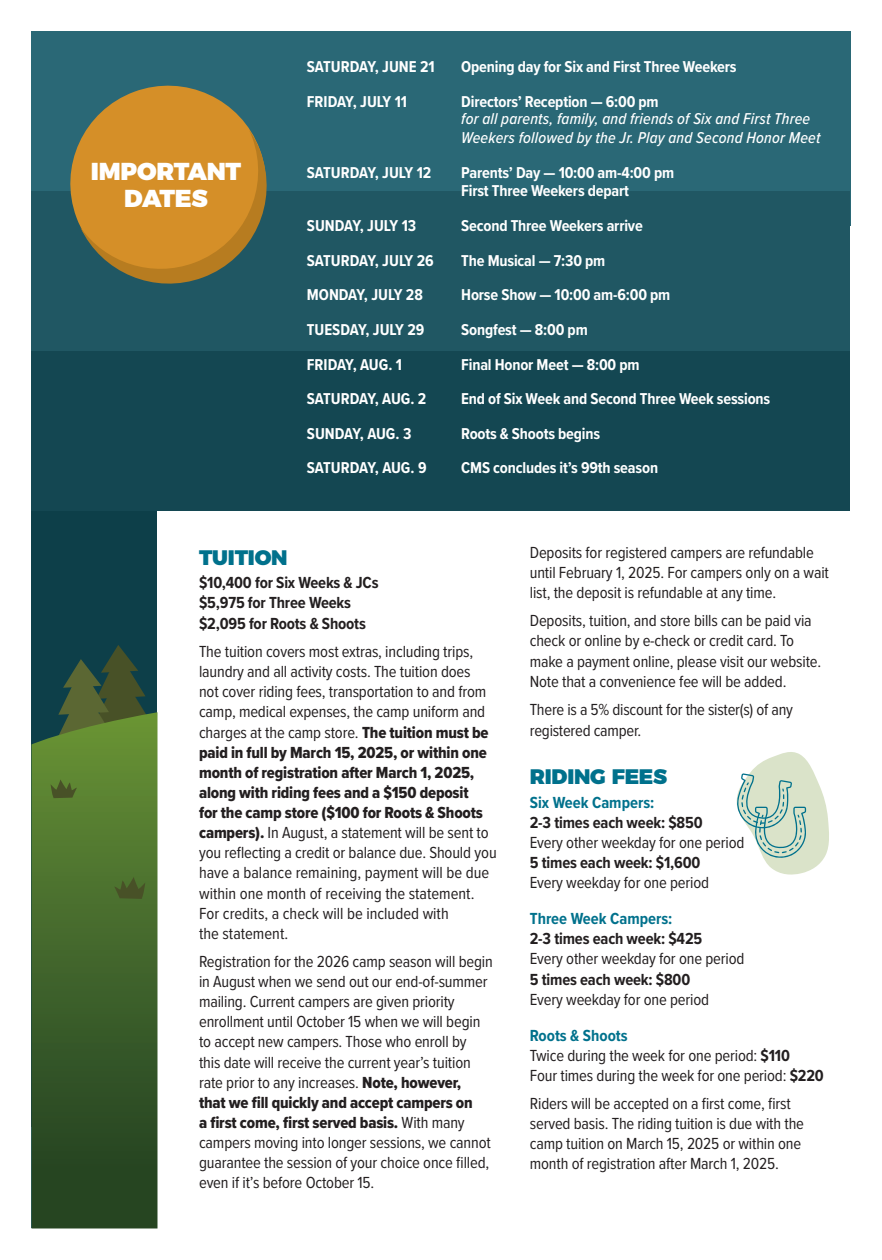
<style>
.page{position:relative;width:882px;height:1260px;background:#fff}
.page>*{position:absolute;margin:0;border:0;box-sizing:border-box;transform-origin:0 0}
.t1{font:900 24.5px/27.1px "Montserrat";letter-spacing:-.01em;color:#fff;text-align:center}
.t2{font:900 21px "Montserrat";letter-spacing:-.01em;color:#00718c}
.t3{font:16.62px/20.1px "Proxima Nova Cond";letter-spacing:-.01em;color:#231f20}
.t4{font:16.62px/20.1px "Proxima Nova Cond Extrabld";letter-spacing:-.01em;color:#231f20}
.t5{font:700 16.62px/20.3px "Proxima Nova Cond";letter-spacing:-.01em;color:#231f20}
.t6{font:700 16.62px "Proxima Nova Cond";color:#00718c}
.t7{font:700 16.28px/18.9px "Proxima Nova Cond";letter-spacing:-.01em;color:#fff}
.t8{font:italic 500 16.28px/18.9px "Proxima Nova Cond";letter-spacing:.01em;color:#fff}
.s1{font-family:"Proxima Nova Cond Extrabld"}
.s2{font-family:"Proxima Nova Cond"}
.s3{font-weight:700;color:#00718c}
.s4{font-weight:700}
</style>
<div class="page">
<div style="left:32px;top:510px;width:126px;height:617px;background:#0d3f49"></div>
<svg style="left:60px;top:645px;width:85px;height:67px"></svg>
<svg style="left:32px;top:712px;width:126px;height:516px;background:#40642b"></svg>
<svg style="left:51px;top:779px;width:26px;height:19px"></svg>
<svg style="left:114px;top:877px;width:31px;height:22px"></svg>
<div style="left:32px;top:191px;width:818px;height:160px;background:#205763"></div>
<div style="left:32px;top:32px;width:818px;height:159px;background:#2a6876"></div>
<div style="left:32px;top:351px;width:818px;height:159px;background:#144752"></div>
<svg style="left:70px;top:85px;width:180px;height:141px;fill:#d58f28"></svg>
<svg style="left:80px;top:130px;width:187px;height:154px;background:#b8852f"></svg>
<svg style="left:736px;top:752px;width:93px;height:123px"></svg>
<h1 class="t1" style="left:91px;top:156px;width:152px">IMPORTANT<br>DATES</h1>
<p class="t7" style="left:307px;top:57px;width:129px">SATURDAY, JUNE 21</p>
<p class="t7" style="left:461px;top:57px;width:277px">Opening day for Six and First Three Weekers</p>
<p class="t7" style="left:307px;top:92px;width:102px">FRIDAY, JULY 11</p>
<p class="t7" style="left:461px;top:92px;width:199px">Directors’ Reception — 6:00 pm</p>
<p class="t8" style="left:461px;top:109px;width:361px">for all parents, family, and friends of Six and First Three<br>Weekers followed by the Jr. Play and Second Honor Meet</p>
<p class="t7" style="left:307px;top:162px;width:126px">SATURDAY, JULY 12</p>
<p class="t7" style="left:461px;top:162px;width:214px">Parents’ Day — 10:00 am-4:00 pm<br>First Three Weekers depart</p>
<p class="t7" style="left:307px;top:216px;width:111px">SUNDAY, JULY 13</p>
<p class="t7" style="left:461px;top:216px;width:183px">Second Three Weekers arrive</p>
<p class="t7" style="left:307px;top:250px;width:128px">SATURDAY, JULY 26</p>
<p class="t7" style="left:461px;top:250px;width:146px">The Musical — 7:30 pm</p>
<p class="t7" style="left:307px;top:285px;width:117px">MONDAY, JULY 28</p>
<p class="t7" style="left:461px;top:285px;width:211px">Horse Show — 10:00 am-6:00 pm</p>
<p class="t7" style="left:307px;top:320px;width:119px">TUESDAY, JULY 29</p>
<p class="t7" style="left:461px;top:320px;width:128px">Songfest — 8:00 pm</p>
<p class="t7" style="left:307px;top:354px;width:97px">FRIDAY, AUG. 1</p>
<p class="t7" style="left:461px;top:354px;width:180px">Final Honor Meet — 8:00 pm</p>
<p class="t7" style="left:307px;top:389px;width:121px">SATURDAY, AUG. 2</p>
<p class="t7" style="left:461px;top:389px;width:311px">End of Six Week and Second Three Week sessions</p>
<p class="t7" style="left:307px;top:424px;width:106px">SUNDAY, AUG. 3</p>
<p class="t7" style="left:461px;top:424px;width:140px">Roots &amp; Shoots begins</p>
<p class="t7" style="left:307px;top:458px;width:121px">SATURDAY, AUG. 9</p>
<p class="t7" style="left:461px;top:458px;width:198px">CMS concludes it’s 99th season</p>
<p class="t2" style="left:199px;top:540px;width:90px">TUITION</p>
<p class="t5" style="left:199px;top:572px;width:181px">$10,400 for Six Weeks &amp; JCs $5,975 for Three Weeks $2,095 for Roots &amp; Shoots</p>
<p class="t3" style="left:199px;top:641px;width:291px">The tuition covers most extras, including trips, laundry and all activity costs. The tuition does not cover riding fees, transportation to and from camp, medical expenses, the camp uniform and charges at the camp store. <span class="s1">The tuition must be</span></p>
<p class="t4" style="left:199px;top:742px;width:289px">paid in full by March 15, 2025, or within one month of registration after March 1, 2025, along with riding fees and a $150 deposit for the camp store ($100 for Roots &amp; Shoots</p>
<p class="t3" style="left:199px;top:822px;width:299px"><span class="s1">campers).</span> In August, a statement will be sent to you reflecting a credit or balance due. Should you have a balance remaining, payment will be due within one month of receiving the statement.<br>For credits, a check will be included with<br>the statement.</p>
<p class="t3" style="left:199px;top:951px;width:295px">Registration for the 2026 camp season will begin in August when we send out our end-of-summer mailing. Current campers are given priority enrollment until October 15 when we will begin to accept new campers. Those who enroll by<br>this date will receive the current year’s tuition rate prior to any increases. <span class="s1">Note, however,</span></p>
<p class="t4" style="left:199px;top:1092px;width:275px">that we fill quickly and accept campers on a first come, first served basis. <span class="s2">With many</span></p>
<p class="t3" style="left:199px;top:1132px;width:293px;text-align:justify">campers moving into longer sessions, we cannot guarantee the session of your choice once filled, even if it’s before October 15.</p>
<p class="t3" style="left:530px;top:542px;width:301px">Deposits for registered campers are refundable until February 1, 2025. For campers only on a wait list, the deposit is refundable at any time.</p>
<p class="t3" style="left:530px;top:610px;width:293px">Deposits, tuition, and store bills can be paid via check or online by e-check or credit card. To make a payment online, please visit our website.<br>Note that a convenience fee will be added.</p>
<p class="t3" style="left:530px;top:698px;width:265px;line-height:21px">There is a 5% discount for the sister(s) of any registered camper.</p>
<p class="t2" style="left:530px;top:759px;width:139px">RIDING FEES</p>
<p class="t6" style="left:530px;top:790px;width:126px">Six Week Campers:</p>
<p class="t5" style="left:530px;top:812px;width:174px">2-3 times each week: $850</p>
<p class="t3" style="left:530px;top:832px;width:216px">Every other weekday for one period</p>
<p class="t5" style="left:530px;top:852px;width:172px">5 times each week: $1,600</p>
<p class="t3" style="left:530px;top:872px;width:181px">Every weekday for one period</p>
<p class="t6" style="left:530px;top:906px;width:144px">Three Week Campers:</p>
<p class="t5" style="left:530px;top:928px;width:174px">2-3 times each week: $425</p>
<p class="t3" style="left:530px;top:948px;width:216px">Every other weekday for one period</p>
<p class="t5" style="left:530px;top:969px;width:162px">5 times each week: $800</p>
<p class="t3" style="left:530px;top:988px;width:181px">Every weekday for one period</p>
<p class="t3" style="left:530px;top:1024px;width:295px"><span class="s3">Roots &amp; Shoots<br></span>Twice during the week for one period: <span class="s4">$110<br></span>Four times during the week for one period: <span class="s4">$220</span></p>
<p class="t3" style="left:530px;top:1093px;width:276px">Riders will be accepted on a first come, first served basis. The riding tuition is due with the camp tuition on March 15, 2025 or within one month of registration after March 1, 2025.</p>
</div>
